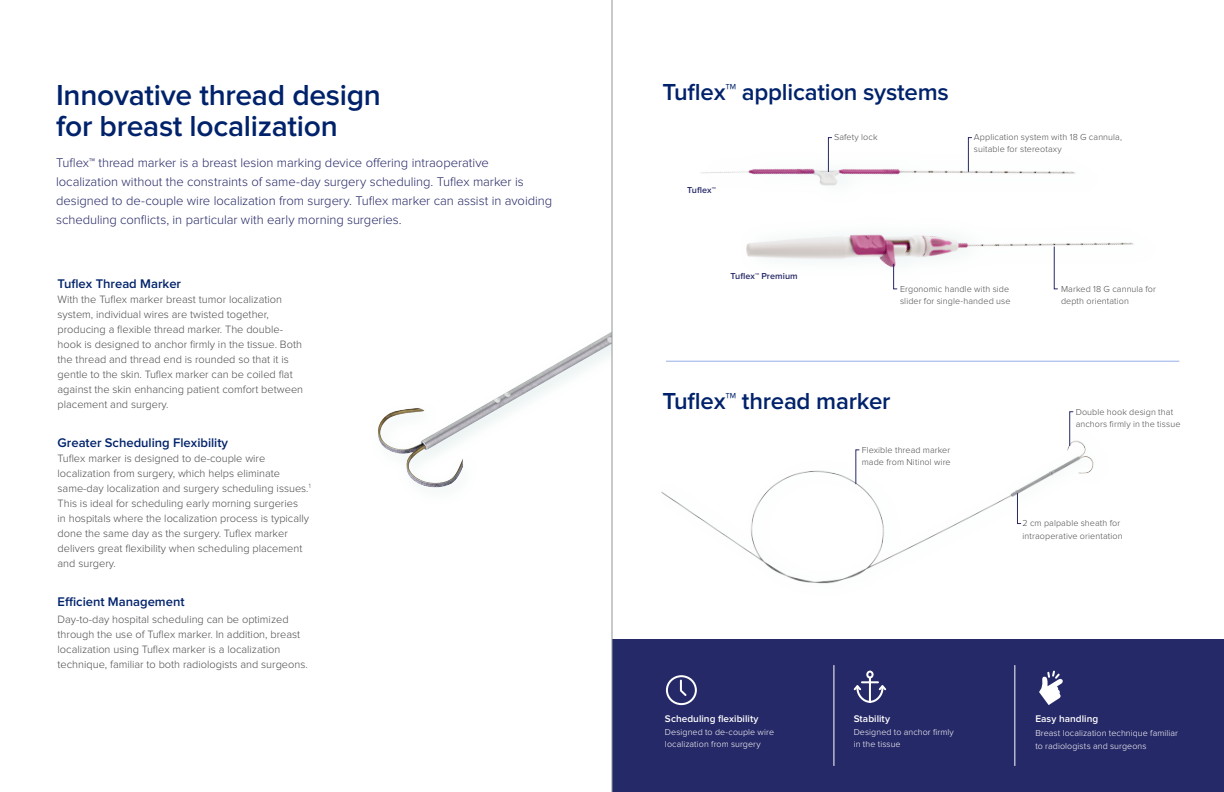
<style>
.page{position:relative;width:1224px;height:792px;background:#fff}
.page>*{position:absolute;margin:0;border:0;box-sizing:border-box;transform-origin:0 0}
.t1{font:600 30px/31px "Proxima Nova";letter-spacing:-.01em;color:#00226b}
.t2{font:600 24px "Proxima Nova";letter-spacing:-.01em;color:#00226b}
.t3{font:300 13px/19px "Proxima Nova";letter-spacing:-.005em;color:#262967}
.t4{font:600 13px "Proxima Nova";color:#00226b}
.t5{font:300 11px/15px "Proxima Nova";color:#4b4c4d}
.t6{font:600 10px "Proxima Nova";letter-spacing:.005em;color:#fff}
.Reg-8_5-Produktbeschriftungen{font:300 9px/12.2px "Proxima Nova";letter-spacing:.01em;color:#4b4c4d}
.Reg-8_5-Produktbeschriftungen-2{font:600 9px "Proxima Nova";letter-spacing:.005em;color:#262967}
.t7{font:300 8.9px/12.5px "Proxima Nova";letter-spacing:.01em;color:#fff}
</style>
<div class="page">
<img style="left:378px;top:264px;width:234px;height:243px">
<img style="left:706px;top:137px;width:455px;height:224px">
<svg style="left:893px;top:264px;width:4px;height:25px"></svg>
<svg style="left:828px;top:137px;width:4px;height:35px"></svg>
<svg style="left:1054px;top:246px;width:4px;height:43px"></svg>
<svg style="left:968px;top:137px;width:4px;height:35px"></svg>
<div style="left:612px;top:639px;width:612px;height:153px;background:#262967"></div>
<div style="left:866px;top:671px;width:8px;height:8px;border:2px solid #fff;border-radius:50%"></div>
<svg style="left:853px;top:675px;width:34px;height:28px"></svg>
<svg style="left:665px;top:675px;width:32px;height:31px"></svg>
<svg style="left:1039px;top:670px;width:24px;height:35px"></svg>
<hr style="left:834px;top:665px;width:1px;height:101px;background:#fff">
<hr style="left:1015px;top:665px;width:1px;height:101px;background:#fff">
<hr style="left:666px;top:361px;width:513px;height:1px;background:#97aee5">
<hr style="left:612px;top:0;width:1px;height:792px;background:#939598">
<img style="left:661px;top:411px;width:433px;height:173px">
<svg style="left:1069px;top:411px;width:4px;height:35px"></svg>
<svg style="left:855px;top:449px;width:5px;height:35px"></svg>
<svg style="left:1017px;top:493px;width:4px;height:31px"></svg>
<p class="t1" style="left:56px;top:80px;width:326px">Innovative thread design for breast localization</p>
<p class="t3" style="left:56px;top:153px;width:498px">Tuflex™ thread marker is a breast lesion marking device offering intraoperative localization without the constraints of same-day surgery scheduling. Tuflex marker is designed to de-couple wire localization from surgery. Tuflex marker can assist in avoiding scheduling conflicts, in particular with early morning surgeries.</p>
<p class="t4" style="left:58px;top:277px;width:125px">Tuflex Thread Marker</p>
<p class="t5" style="left:58px;top:292px;width:247px">With the Tuflex marker breast tumor localization system, individual wires are twisted together, producing a flexible thread marker. The double&shy;hook is designed to anchor firmly in the tissue. Both the thread and thread end is rounded so that it is gentle to the skin. Tuflex marker can be coiled flat against the skin enhancing patient comfort between placement and surgery.</p>
<p class="t4" style="left:58px;top:436px;width:172px">Greater Scheduling Flexibility</p>
<p class="t5" style="left:58px;top:451px;width:255px">Tuflex marker is designed to de-couple wire localization from surgery, which helps eliminate same-day localization and surgery scheduling issues.<sup>1<br></sup>This is ideal for scheduling early morning surgeries<br>in hospitals where the localization process is typically done the same day as the surgery. Tuflex marker delivers great flexibility when scheduling placement and surgery.</p>
<p class="t4" style="left:58px;top:595px;width:128px">Efficient Management</p>
<p class="t5" style="left:58px;top:612px;width:252px">Day-to-day hospital scheduling can be optimized through the use of Tuflex marker. In addition, breast localization using Tuflex marker is a localization technique, familiar to both radiologists and surgeons.</p>
<p class="t2" style="left:662px;top:81px;width:288px">Tuflex™ application systems</p>
<p class="Reg-8_5-Produktbeschriftungen-2" style="left:687px;top:186px;width:30px">Tuflex™</p>
<p class="Reg-8_5-Produktbeschriftungen" style="left:834px;top:131px;width:45px">Safety lock</p>
<p class="Reg-8_5-Produktbeschriftungen" style="left:974px;top:131px;width:150px">Application system with 18 G cannula, suitable for stereotaxy</p>
<p class="Reg-8_5-Produktbeschriftungen-2" style="left:731px;top:271px;width:69px">Tuflex™ Premium</p>
<p class="Reg-8_5-Produktbeschriftungen" style="left:900px;top:283px;width:111px">Ergonomic handle with side</p>
<p class="Reg-8_5-Produktbeschriftungen" style="left:900px;top:295px;width:112px">slider for single-handed use</p>
<p class="Reg-8_5-Produktbeschriftungen" style="left:1061px;top:283px;width:97px">Marked 18 G cannula for depth orientation</p>
<p class="t2" style="left:662px;top:390px;width:230px">Tuflex™ thread marker</p>
<p class="Reg-8_5-Produktbeschriftungen" style="left:862px;top:444px;width:90px">Flexible thread marker made from Nitinol wire</p>
<p class="Reg-8_5-Produktbeschriftungen" style="left:1076px;top:406px;width:106px">Double hook design that anchors firmly in the tissue</p>
<p class="Reg-8_5-Produktbeschriftungen" style="left:1023px;top:518px;width:102px">2 cm palpable sheath for intraoperative orientation</p>
<p class="t6" style="left:665px;top:715px;width:95px">Scheduling flexibility</p>
<p class="t7" style="left:665px;top:726px;width:111px">Designed to de-couple wire localization from surgery</p>
<p class="t6" style="left:854px;top:715px;width:38px">Stability</p>
<p class="t7" style="left:854px;top:726px;width:102px">Designed to anchor firmly in the tissue</p>
<p class="t6" style="left:1035px;top:715px;width:64px">Easy handling</p>
<p class="t7" style="left:1035px;top:728px;width:144px">Breast localization technique familiar to radiologists and surgeons</p>
</div>
